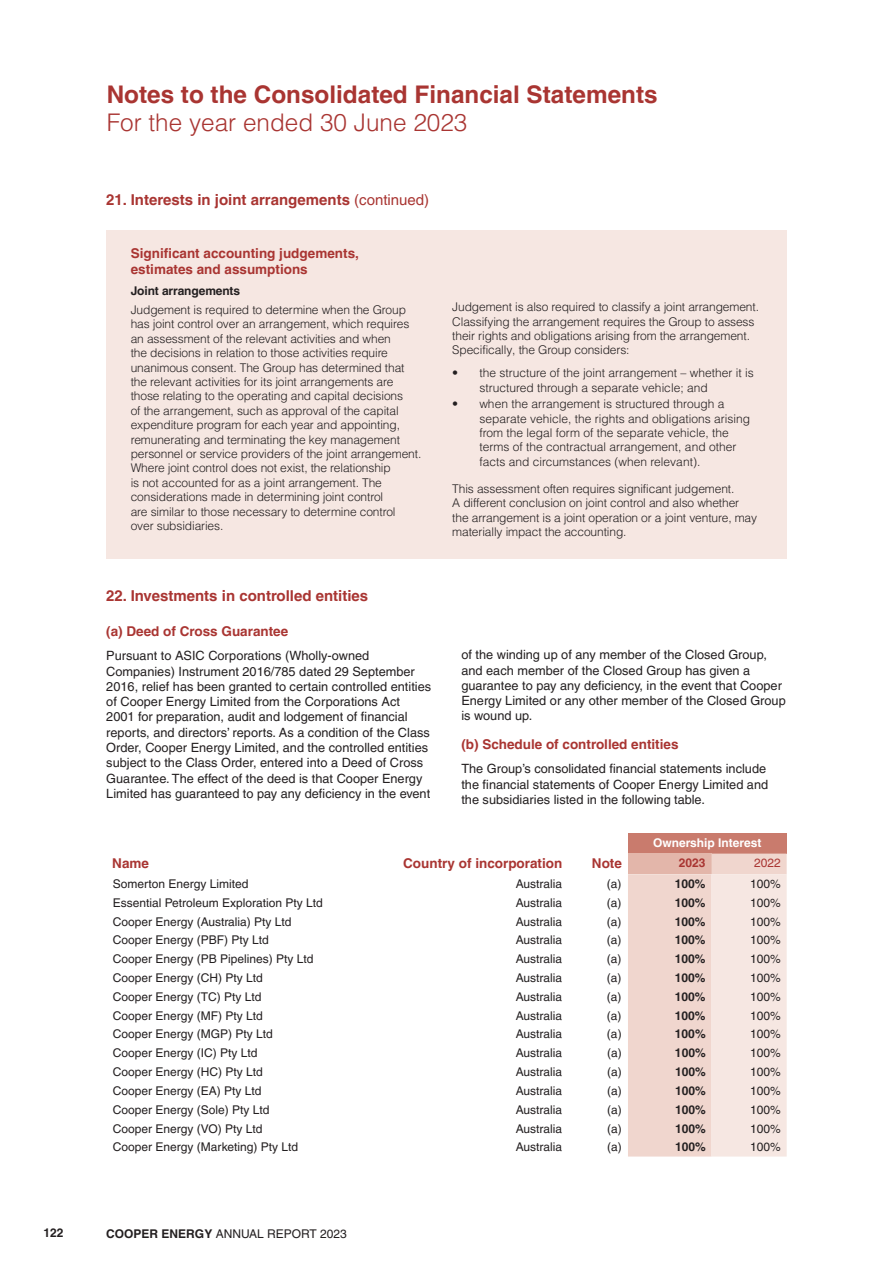
<style>
.page{position:relative;width:893px;height:1263px;background:#fff}
.page>*{position:absolute;margin:0;border:0;box-sizing:border-box;transform-origin:0 0}
.t1{font:700 24.3px "Helvetica LT Pro";color:#a93532}
.t2{font:300 24.3px "Helvetica LT Pro";color:#a93532}
.t3{font:700 15px "Helvetica LT Pro";color:#a93532}
.t4{font:700 13.5px/16.2px "Helvetica LT Pro";color:#a93532}
.t5{font:12.75px/15.3px "Helvetica LT Pro";color:#231f20}
.t6{font:300 12px/14.4px "Helvetica LT Pro";letter-spacing:-.01em;color:#231f20}
.t7{font:12px "Helvetica LT Pro";color:#231f20}
.t8{font:700 12px "Helvetica LT Pro";color:#231f20}
.t9{font:700 12px "Helvetica LT Pro";color:#fff}
.t10{font:700 12px "Helvetica LT Pro";color:#a93532}
.t11{font:12px "Helvetica LT Pro";color:#a93532}
.s1{font-weight:400}
.s2{font-weight:700}
</style>
<div class="page">
<div style="left:106px;top:230px;width:681px;height:329px;background:#f6e7e2"></div>
<div style="left:628px;top:833px;width:159px;height:20px;background:#c97b6d"></div>
<svg style="left:628px;top:853px;width:159px;height:303px;background:#efd3cb"></svg>
<div style="left:711px;top:874px;width:76px;height:282px;background:#f6e7e2"></div>
<h1 class="t1" style="left:107px;top:79px;width:552px">Notes to the Consolidated Financial Statements</h1>
<h1 class="t2" style="left:107px;top:107px;width:362px">For the year ended 30 June 2023</h1>
<p class="t3" style="left:106px;top:191px;width:324px">21. Interests in joint arrangements <span class="s1">(continued)</span></p>
<p class="t4" style="left:131px;top:245px;width:230px">Significant accounting judgements, estimates and assumptions</p>
<p class="t8" style="left:131px;top:284px;width:111px">Joint arrangements</p>
<p class="t6" style="left:131px;top:302px;width:292px">Judgement is required to determine when the Group has joint control over an arrangement, which requires an assessment of the relevant activities and when<br>the decisions in relation to those activities require unanimous consent. The Group has determined that the relevant activities for its joint arrangements are those relating to the operating and capital decisions<br>of the arrangement, such as approval of the capital expenditure program for each year and appointing, remunerating and terminating the key management personnel or service providers of the joint arrangement.<br>Where joint control does not exist, the relationship<br>is not accounted for as a joint arrangement. The considerations made in determining joint control<br>are similar to those necessary to determine control over subsidiaries.</p>
<p class="t6" style="left:452px;top:300px;width:308px">Judgement is also required to classify a joint arrangement.<br>Classifying the arrangement requires the Group to assess their rights and obligations arising from the arrangement.<br>Specifically, the Group considers:</p>
<p class="t6" style="left:479px;top:366px;width:276px;text-indent:-27px">• the structure of the joint arrangement – whether it is structured through a separate vehicle; and</p>
<p class="t6" style="left:479px;top:397px;width:272px;text-indent:-27px">• when the arrangement is structured through a separate vehicle, the rights and obligations arising from the legal form of the separate vehicle, the terms of the contractual arrangement, and other facts and circumstances (when relevant).</p>
<p class="t6" style="left:452px;top:481px;width:306px">This assessment often requires significant judgement.<br>A different conclusion on joint control and also whether the arrangement is a joint operation or a joint venture, may materially impact the accounting.</p>
<p class="t3" style="left:106px;top:587px;width:263px">22. Investments in controlled entities</p>
<p class="t4" style="left:106px;top:624px;width:184px">(a) Deed of Cross Guarantee</p>
<p class="t5" style="left:106px;top:648px;width:326px">Pursuant to ASIC Corporations (Wholly-owned Companies) Instrument 2016/785 dated 29 September 2016, relief has been granted to certain controlled entities of Cooper Energy Limited from the Corporations Act 2001 for preparation, audit and lodgement of financial reports, and directors’ reports. As a condition of the Class Order, Cooper Energy Limited, and the controlled entities subject to the Class Order, entered into a Deed of Cross Guarantee. The effect of the deed is that Cooper Energy Limited has guaranteed to pay any deficiency in the event</p>
<p class="t5" style="left:461px;top:647px;width:326px">of the winding up of any member of the Closed Group, and each member of the Closed Group has given a guarantee to pay any deficiency, in the event that Cooper Energy Limited or any other member of the Closed Group is wound up.</p>
<p class="t4" style="left:461px;top:737px;width:219px">(b) Schedule of controlled entities</p>
<p class="t5" style="left:461px;top:761px;width:308px">The Group’s consolidated financial statements include the financial statements of Cooper Energy Limited and the subsidiaries listed in the following table.</p>
<p class="t9" style="left:653px;top:835px;width:110px">Ownership Interest</p>
<p class="t4" style="left:112px;top:855px;width:38px">Name</p>
<p class="t4" style="left:403px;top:855px;width:161px">Country of incorporation</p>
<p class="t4" style="left:592px;top:855px;width:31px">Note</p>
<p class="t10" style="left:679px;top:856px;width:28px">2023</p>
<p class="t11" style="left:754px;top:856px;width:28px">2022</p>
<p class="t7" style="left:113px;top:877px;width:137px">Somerton Energy Limited</p>
<p class="t7" style="left:516px;top:877px;width:48px">Australia</p>
<p class="t7" style="left:607px;top:877px;width:16px">(a)</p>
<p class="t8" style="left:675px;top:876px;width:32px">100%</p>
<p class="t7" style="left:750px;top:877px;width:32px">100%</p>
<p class="t7" style="left:113px;top:895px;width:212px">Essential Petroleum Exploration Pty Ltd</p>
<p class="t7" style="left:516px;top:895px;width:48px">Australia</p>
<p class="t7" style="left:607px;top:895px;width:16px">(a)</p>
<p class="t8" style="left:675px;top:895px;width:32px">100%</p>
<p class="t7" style="left:750px;top:895px;width:32px">100%</p>
<p class="t7" style="left:113px;top:914px;width:180px">Cooper Energy (Australia) Pty Ltd</p>
<p class="t7" style="left:516px;top:914px;width:48px">Australia</p>
<p class="t7" style="left:607px;top:914px;width:16px">(a)</p>
<p class="t8" style="left:675px;top:914px;width:32px">100%</p>
<p class="t7" style="left:750px;top:914px;width:32px">100%</p>
<p class="t7" style="left:113px;top:933px;width:158px">Cooper Energy (PBF) Pty Ltd</p>
<p class="t7" style="left:516px;top:933px;width:48px">Australia</p>
<p class="t7" style="left:607px;top:933px;width:16px">(a)</p>
<p class="t8" style="left:675px;top:933px;width:32px">100%</p>
<p class="t7" style="left:750px;top:933px;width:32px">100%</p>
<p class="t7" style="left:113px;top:952px;width:202px">Cooper Energy (PB Pipelines) Pty Ltd</p>
<p class="t7" style="left:516px;top:952px;width:48px">Australia</p>
<p class="t7" style="left:607px;top:952px;width:16px">(a)</p>
<p class="t8" style="left:675px;top:952px;width:32px">100%</p>
<p class="t7" style="left:750px;top:952px;width:32px">100%</p>
<p class="t7" style="left:113px;top:971px;width:152px">Cooper Energy (CH) Pty Ltd</p>
<p class="t7" style="left:516px;top:971px;width:48px">Australia</p>
<p class="t7" style="left:607px;top:971px;width:16px">(a)</p>
<p class="t8" style="left:675px;top:970px;width:32px">100%</p>
<p class="t7" style="left:750px;top:971px;width:32px">100%</p>
<p class="t7" style="left:113px;top:990px;width:150px">Cooper Energy (TC) Pty Ltd</p>
<p class="t7" style="left:516px;top:990px;width:48px">Australia</p>
<p class="t7" style="left:607px;top:990px;width:16px">(a)</p>
<p class="t8" style="left:675px;top:989px;width:32px">100%</p>
<p class="t7" style="left:750px;top:990px;width:32px">100%</p>
<p class="t7" style="left:113px;top:1008px;width:152px">Cooper Energy (MF) Pty Ltd</p>
<p class="t7" style="left:516px;top:1008px;width:48px">Australia</p>
<p class="t7" style="left:607px;top:1008px;width:16px">(a)</p>
<p class="t8" style="left:675px;top:1008px;width:32px">100%</p>
<p class="t7" style="left:750px;top:1008px;width:32px">100%</p>
<p class="t7" style="left:113px;top:1027px;width:162px">Cooper Energy (MGP) Pty Ltd</p>
<p class="t7" style="left:516px;top:1027px;width:48px">Australia</p>
<p class="t7" style="left:607px;top:1027px;width:16px">(a)</p>
<p class="t8" style="left:675px;top:1027px;width:32px">100%</p>
<p class="t7" style="left:750px;top:1027px;width:32px">100%</p>
<p class="t7" style="left:113px;top:1046px;width:146px">Cooper Energy (IC) Pty Ltd</p>
<p class="t7" style="left:516px;top:1046px;width:48px">Australia</p>
<p class="t7" style="left:607px;top:1046px;width:16px">(a)</p>
<p class="t8" style="left:675px;top:1046px;width:32px">100%</p>
<p class="t7" style="left:750px;top:1046px;width:32px">100%</p>
<p class="t7" style="left:113px;top:1065px;width:152px">Cooper Energy (HC) Pty Ltd</p>
<p class="t7" style="left:516px;top:1065px;width:48px">Australia</p>
<p class="t7" style="left:607px;top:1065px;width:16px">(a)</p>
<p class="t8" style="left:675px;top:1064px;width:32px">100%</p>
<p class="t7" style="left:750px;top:1065px;width:32px">100%</p>
<p class="t7" style="left:113px;top:1084px;width:150px">Cooper Energy (EA) Pty Ltd</p>
<p class="t7" style="left:516px;top:1084px;width:48px">Australia</p>
<p class="t7" style="left:607px;top:1084px;width:16px">(a)</p>
<p class="t8" style="left:675px;top:1083px;width:32px">100%</p>
<p class="t7" style="left:750px;top:1084px;width:32px">100%</p>
<p class="t7" style="left:113px;top:1102px;width:158px">Cooper Energy (Sole) Pty Ltd</p>
<p class="t7" style="left:516px;top:1102px;width:48px">Australia</p>
<p class="t7" style="left:607px;top:1102px;width:16px">(a)</p>
<p class="t8" style="left:675px;top:1102px;width:32px">100%</p>
<p class="t7" style="left:750px;top:1102px;width:32px">100%</p>
<p class="t7" style="left:113px;top:1121px;width:151px">Cooper Energy (VO) Pty Ltd</p>
<p class="t7" style="left:516px;top:1121px;width:48px">Australia</p>
<p class="t7" style="left:607px;top:1121px;width:16px">(a)</p>
<p class="t8" style="left:675px;top:1121px;width:32px">100%</p>
<p class="t7" style="left:750px;top:1121px;width:32px">100%</p>
<p class="t7" style="left:113px;top:1140px;width:187px">Cooper Energy (Marketing) Pty Ltd</p>
<p class="t7" style="left:516px;top:1140px;width:48px">Australia</p>
<p class="t7" style="left:607px;top:1140px;width:16px">(a)</p>
<p class="t8" style="left:675px;top:1140px;width:32px">100%</p>
<p class="t7" style="left:750px;top:1140px;width:32px">100%</p>
<p class="t8" style="left:43px;top:1226px;width:22px">122</p>
<p class="t7" style="left:106px;top:1226px;width:242px"><span class="s2">COOPER ENERGY</span> ANNUAL REPORT 2023</p>
</div>
